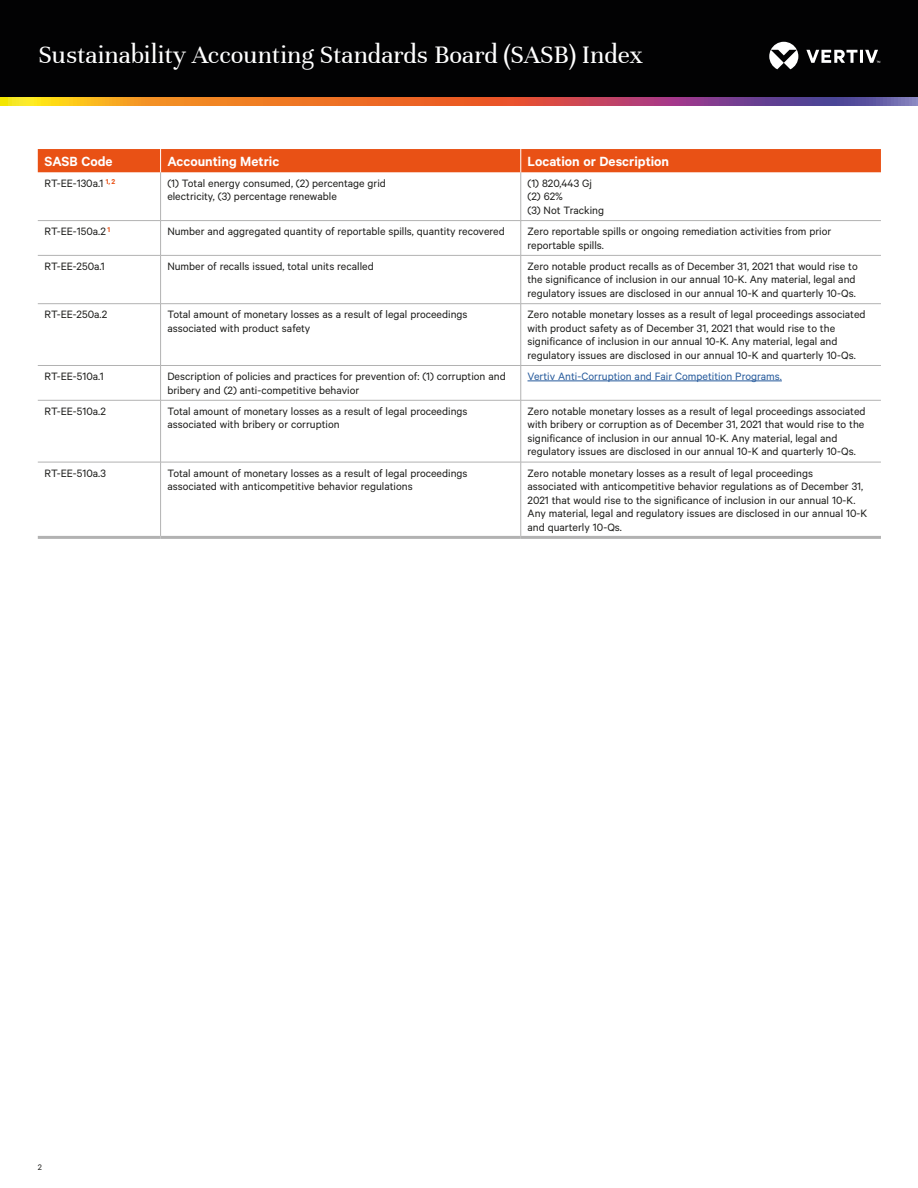
<style>
.page{position:relative;width:918px;height:1188px;background:#fff}
.page>*{position:absolute;margin:0;border:0;box-sizing:border-box;transform-origin:0 0}
.t1{font:27px "Unna";color:#fff}
.t2{font:600 15px "Calibre";color:#fff}
.t3{font:12px/13.5px "Calibre";color:#1d1d1b}
.t4{font:12px "Calibre";color:#275b9c}
.t5{font:9px "Calibre";color:#1d1d1b}
</style>
<div class="page">
<div style="left:0;top:0;width:918px;height:99px;background:#020203"></div>
<svg style="left:769px;top:42px;width:111px;height:27px"></svg>
<svg style="left:0;top:98px;width:918px;height:8px;background:#c66c4b"></svg>
<hr style="left:38px;top:536px;width:123px;height:3px;background:#b2b2b2">
<hr style="left:161px;top:536px;width:360px;height:3px;background:#b2b2b2">
<hr style="left:521px;top:536px;width:360px;height:3px;background:#b2b2b2">
<hr style="left:160px;top:172px;width:1px;height:48px;background:#b2b2b2">
<hr style="left:521px;top:172px;width:1px;height:48px;background:#b2b2b2">
<hr style="left:160px;top:221px;width:1px;height:34px;background:#b2b2b2">
<hr style="left:521px;top:221px;width:1px;height:34px;background:#b2b2b2">
<hr style="left:160px;top:256px;width:1px;height:48px;background:#b2b2b2">
<hr style="left:521px;top:256px;width:1px;height:48px;background:#b2b2b2">
<hr style="left:160px;top:304px;width:1px;height:61px;background:#b2b2b2">
<hr style="left:521px;top:304px;width:1px;height:61px;background:#b2b2b2">
<hr style="left:160px;top:366px;width:1px;height:34px;background:#b2b2b2">
<hr style="left:521px;top:366px;width:1px;height:34px;background:#b2b2b2">
<hr style="left:160px;top:400px;width:1px;height:62px;background:#b2b2b2">
<hr style="left:521px;top:400px;width:1px;height:62px;background:#b2b2b2">
<hr style="left:160px;top:462px;width:1px;height:74px;background:#b2b2b2">
<hr style="left:521px;top:462px;width:1px;height:74px;background:#b2b2b2">
<hr style="left:38px;top:220px;width:123px;height:1px;background:#b2b2b2">
<hr style="left:161px;top:220px;width:360px;height:1px;background:#b2b2b2">
<hr style="left:521px;top:220px;width:360px;height:1px;background:#b2b2b2">
<hr style="left:38px;top:255px;width:123px;height:1px;background:#b2b2b2">
<hr style="left:161px;top:255px;width:360px;height:1px;background:#b2b2b2">
<hr style="left:521px;top:255px;width:360px;height:1px;background:#b2b2b2">
<hr style="left:38px;top:303px;width:123px;height:1px;background:#b2b2b2">
<hr style="left:161px;top:303px;width:360px;height:1px;background:#b2b2b2">
<hr style="left:521px;top:303px;width:360px;height:1px;background:#b2b2b2">
<hr style="left:38px;top:365px;width:123px;height:1px;background:#b2b2b2">
<hr style="left:161px;top:365px;width:360px;height:1px;background:#b2b2b2">
<hr style="left:521px;top:365px;width:360px;height:1px;background:#b2b2b2">
<hr style="left:38px;top:400px;width:123px;height:1px;background:#b2b2b2">
<hr style="left:161px;top:400px;width:360px;height:1px;background:#b2b2b2">
<hr style="left:521px;top:400px;width:360px;height:1px;background:#b2b2b2">
<hr style="left:38px;top:462px;width:123px;height:1px;background:#b2b2b2">
<hr style="left:161px;top:462px;width:360px;height:1px;background:#b2b2b2">
<hr style="left:521px;top:462px;width:360px;height:1px;background:#b2b2b2">
<div style="left:38px;top:149px;width:843px;height:23px;background:#e95115"></div>
<hr style="left:528px;top:381px;width:254px;height:1px;background:#275b9c">
<h1 class="t1" style="left:39px;top:39px;width:606px">Sustainability Accounting Standards Board (SASB) Index</h1>
<p class="t2" style="left:45px;top:152px;width:70px">SASB Code</p>
<p class="t2" style="left:167px;top:152px;width:113px">Accounting Metric</p>
<p class="t2" style="left:528px;top:152px;width:143px">Location or Description</p>
<p class="t3" style="left:45px;top:176px;width:72px">RT-EE-130a.1 <sup>1,</sup> <sup>2</sup></p>
<p class="t3" style="left:167px;top:176px;width:220px">(1) Total energy consumed, (2) percentage grid electricity, (3) percentage renewable</p>
<p class="t3" style="left:528px;top:176px;width:78px">(1) 820,443 Gj (2) 62%<br>(3) Not Tracking</p>
<p class="t3" style="left:45px;top:224px;width:67px">RT-EE-150a.2 <sup>1</sup></p>
<p class="t3" style="left:167px;top:224px;width:339px">Number and aggregated quantity of reportable spills, quantity recovered</p>
<p class="t3" style="left:528px;top:224px;width:305px">Zero reportable spills or ongoing remediation activities from prior reportable spills.</p>
<p class="t3" style="left:45px;top:259px;width:62px">RT-EE-250a.1</p>
<p class="t3" style="left:167px;top:259px;width:208px">Number of recalls issued, total units recalled</p>
<p class="t3" style="left:528px;top:259px;width:332px">Zero notable product recalls as of December 31, 2021 that would rise to the significance of inclusion in our annual 10-K. Any material, legal and regulatory issues are disclosed in our annual 10-K and quarterly 10-Qs.</p>
<p class="t3" style="left:45px;top:307px;width:64px">RT-EE-250a.2</p>
<p class="t3" style="left:167px;top:307px;width:302px">Total amount of monetary losses as a result of legal proceedings associated with product safety</p>
<p class="t3" style="left:528px;top:307px;width:340px">Zero notable monetary losses as a result of legal proceedings associated with product safety as of December 31, 2021 that would rise to the significance of inclusion in our annual 10-K. Any material, legal and regulatory issues are disclosed in our annual 10-K and quarterly 10-Qs.</p>
<p class="t3" style="left:45px;top:369px;width:61px">RT-EE-510a.1</p>
<p class="t3" style="left:167px;top:369px;width:340px">Description of policies and practices for prevention of: (1) corruption and bribery and (2) anti-competitive behavior</p>
<p class="t4" style="left:528px;top:369px;width:256px">Vertiv Anti-Corruption and Fair Competition Programs.</p>
<p class="t3" style="left:45px;top:404px;width:63px">RT-EE-510a.2</p>
<p class="t3" style="left:167px;top:404px;width:302px">Total amount of monetary losses as a result of legal proceedings associated with bribery or corruption</p>
<p class="t3" style="left:528px;top:404px;width:340px">Zero notable monetary losses as a result of legal proceedings associated with bribery or corruption as of December 31, 2021 that would rise to the significance of inclusion in our annual 10-K. Any material, legal and regulatory issues are disclosed in our annual 10-K and quarterly 10-Qs.</p>
<p class="t3" style="left:45px;top:466px;width:63px">RT-EE-510a.3</p>
<p class="t3" style="left:167px;top:466px;width:302px">Total amount of monetary losses as a result of legal proceedings associated with anticompetitive behavior regulations</p>
<p class="t3" style="left:528px;top:466px;width:341px">Zero notable monetary losses as a result of legal proceedings<br>associated with anticompetitive behavior regulations as of December 31, 2021 that would rise to the significance of inclusion in our annual 10-K.<br>Any material, legal and regulatory issues are disclosed in our annual 10-K and quarterly 10-Qs.</p>
<p class="t5" style="left:38px;top:1162px;width:6px">2</p>
</div>
